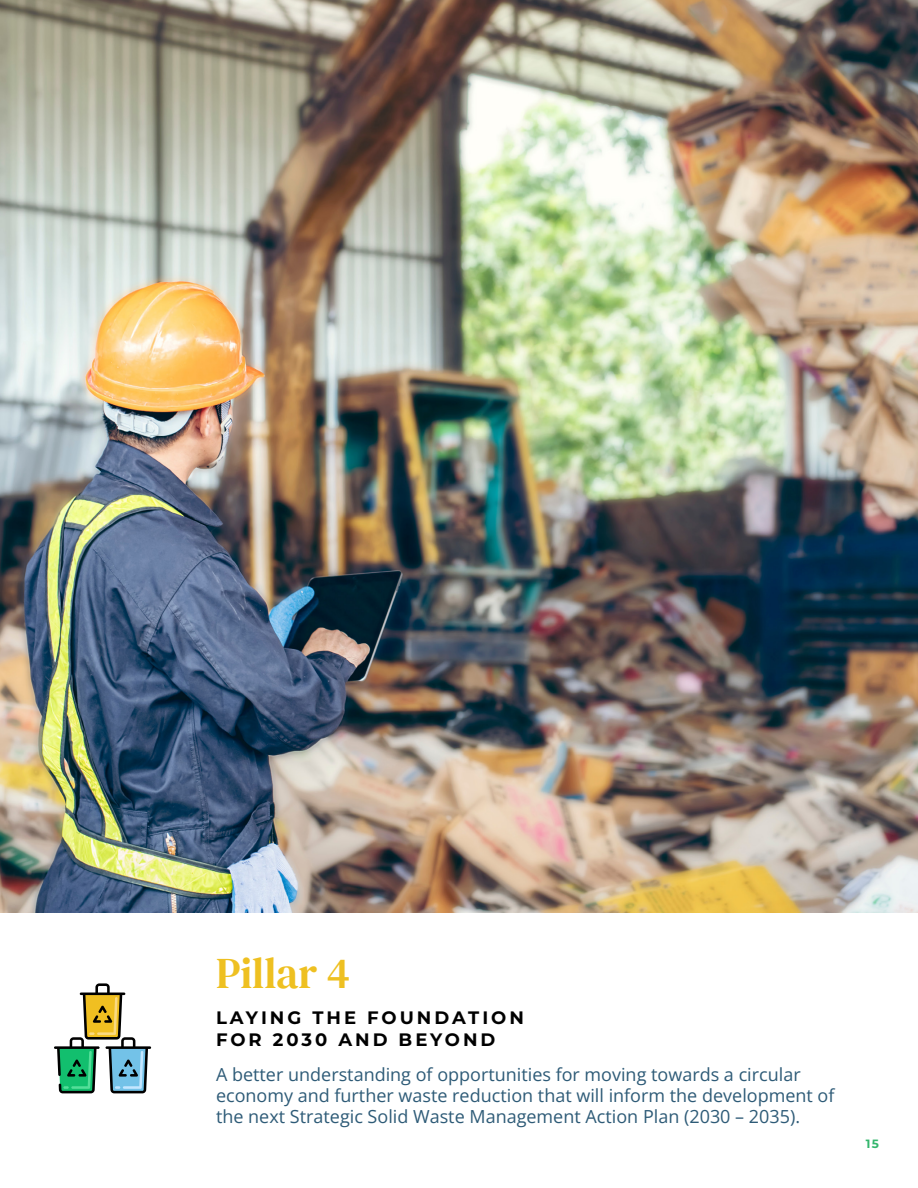
<style>
.page{position:relative;width:918px;height:1188px;background:#fff}
.page>*{position:absolute;margin:0;border:0;box-sizing:border-box;transform-origin:0 0}
.t1{font:43.5px "DM Serif Text";color:#eec021}
.t2{font:18px/21px "Open Sans";color:#2e5b77}
.t3{font:700 18px/22.5px "Montserrat";letter-spacing:.165em;color:#000}
.t4{font:700 12px "Montserrat";color:#34b66d}
</style>
<div class="page">
<img style="left:0;top:0;width:918px;height:913px">
<svg style="left:54px;top:983px;width:97px;height:110px"></svg>
<h1 class="t1" style="left:216px;top:948px;width:136px">Pillar 4</h1>
<p class="t3" style="left:216px;top:1005px;width:309px">LAYING THE FOUNDATION<br>FOR 2030 AND BEYOND</p>
<p class="t2" style="left:216px;top:1063px;width:620px">A better understanding of opportunities for moving towards a circular economy and further waste reduction that will inform the development of the next Strategic Solid Waste Management Action Plan (2030 – 2035).</p>
<p class="t4" style="left:866px;top:1135px;width:15px">15</p>
</div>
